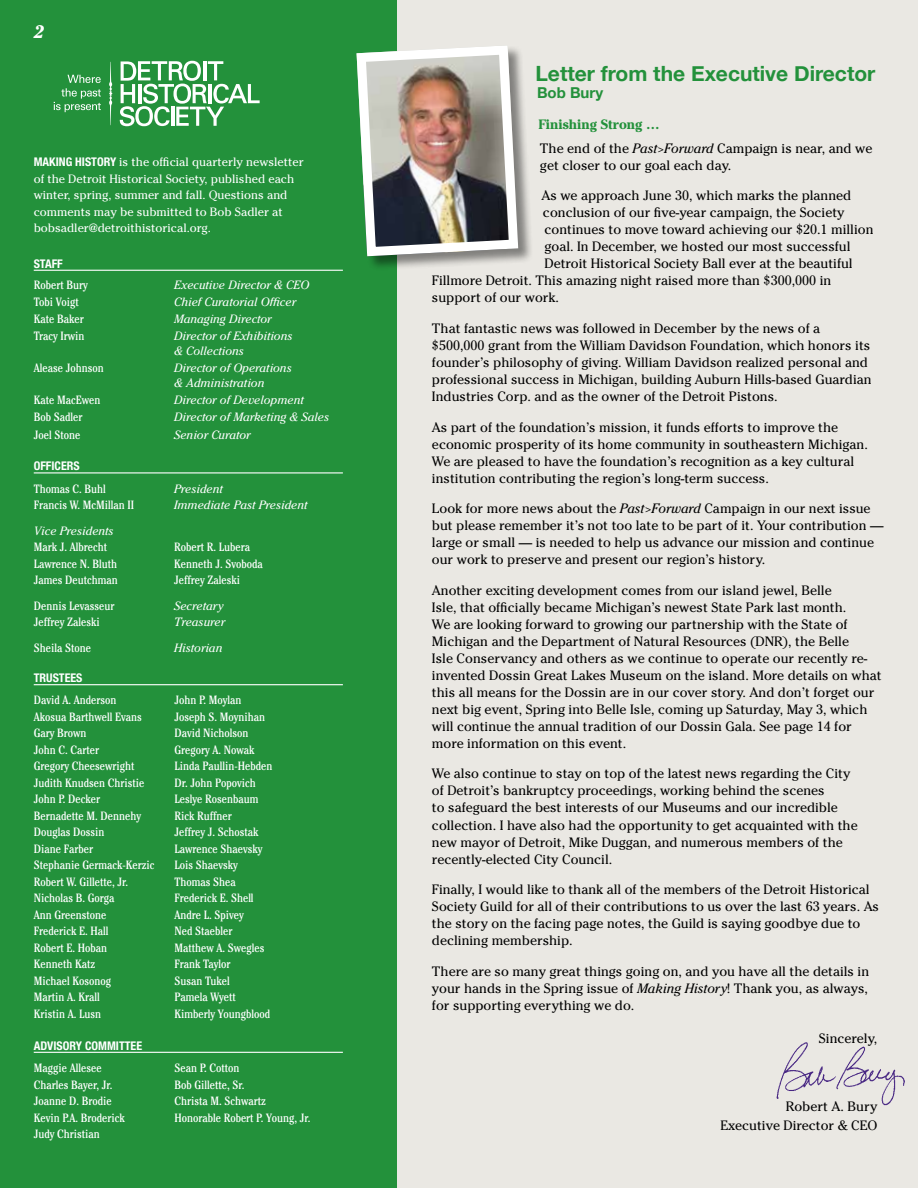
<style>
.page{position:relative;width:918px;height:1188px;background:#eae8e3}
.page>*{position:absolute;margin:0;border:0;box-sizing:border-box;transform-origin:0 0}
.t1{font:700 21px "Helvetica Neue";color:#23913b}
.t2{font:italic 700 18px "Cheltenham Std";color:#fff}
.t3{font:700 15px "Helvetica Neue";color:#23913b}
.t4{font:13.5px/17px "Cheltenham";color:#000}
.t5{font:700 13.5px "Cheltenham Std";color:#23913b}
.t6{font:condensed 12px/16.5px "Cheltenham Std";color:#fff}
.t7{font:italic 12px/15px "Cheltenham";color:#fff}
.t8{font:12px/16.5px "Cheltenham";color:#fff}
.t9{font:700 condensed 12px "Helvetica Neue";color:#fff}
.s1{font-family:"Helvetica Neue";font-weight:700;font-stretch:condensed}
.s2{font-style:italic}
</style>
<div class="page">
<div style="left:0;top:0;width:397px;height:1188px;background:#23913b"></div>
<img style="left:776px;top:1042px;width:129px;height:64px">
<svg style="left:120px;top:61px;width:140px;height:65px"></svg>
<svg style="left:109px;top:62px;width:3px;height:63px"></svg>
<svg style="left:54px;top:75px;width:47px;height:37px"></svg>
<div style="left:357px;top:46px;width:176px;height:225px;background:#000;opacity:.45"></div>
<img style="left:356px;top:46px;width:167px;height:215px">
<hr style="left:34px;top:270px;width:309px;height:1px;background:#fff">
<hr style="left:34px;top:472px;width:309px;height:1px;background:#fff">
<hr style="left:34px;top:684px;width:309px;height:1px;background:#fff">
<hr style="left:34px;top:1052px;width:309px;height:1px;background:#fff">
<h2 class="t2" style="left:34px;top:21px;width:12px">2</h2>
<p class="t8" style="left:34px;top:154px;width:272px"><span class="s1">MAKING HISTORY</span> is the official quarterly newsletter of the Detroit Historical Society, published each winter, spring, summer and fall. Questions and comments may be submitted to Bob Sadler at bobsadler@detroithistorical.org.</p>
<p class="t9" style="left:34px;top:256px;width:31px">STAFF</p>
<p class="t6" style="left:34px;top:276px;width:55px">Robert Bury</p>
<p class="t7" style="left:174px;top:277px;width:137px">Executive Director &amp; CEO</p>
<p class="t6" style="left:34px;top:293px;width:47px">Tobi Voigt</p>
<p class="t7" style="left:174px;top:294px;width:123px">Chief Curatorial Officer</p>
<p class="t6" style="left:34px;top:310px;width:51px">Kate Baker</p>
<p class="t7" style="left:174px;top:311px;width:99px">Managing Director</p>
<p class="t6" style="left:34px;top:327px;width:52px">Tracy Irwin</p>
<p class="t7" style="left:174px;top:328px;width:120px">Director of Exhibitions &amp; Collections</p>
<p class="t6" style="left:34px;top:360px;width:71px">Alease Johnson</p>
<p class="t7" style="left:174px;top:360px;width:119px">Director of Operations &amp; Administration</p>
<p class="t6" style="left:34px;top:392px;width:68px">Kate MacEwen</p>
<p class="t7" style="left:174px;top:393px;width:131px">Director of Development</p>
<p class="t6" style="left:34px;top:409px;width:50px">Bob Sadler</p>
<p class="t7" style="left:174px;top:410px;width:157px">Director of Marketing &amp; Sales</p>
<p class="t6" style="left:34px;top:426px;width:48px">Joel Stone</p>
<p class="t7" style="left:174px;top:427px;width:78px">Senior Curator</p>
<p class="t9" style="left:34px;top:459px;width:47px">OFFICERS</p>
<p class="t6" style="left:34px;top:480px;width:73px">Thomas C. Buhl</p>
<p class="t7" style="left:174px;top:481px;width:50px">President</p>
<p class="t6" style="left:34px;top:497px;width:102px">Francis W. McMillan II</p>
<p class="t7" style="left:174px;top:497px;width:135px">Immediate Past President</p>
<p class="t7" style="left:34px;top:523px;width:81px">Vice Presidents</p>
<p class="t6" style="left:34px;top:539px;width:75px">Mark J. Albrecht</p>
<p class="t6" style="left:174px;top:539px;width:77px">Robert R. Lubera</p>
<p class="t6" style="left:34px;top:555px;width:85px">Lawrence N. Bluth</p>
<p class="t6" style="left:174px;top:555px;width:90px">Kenneth J. Svoboda</p>
<p class="t6" style="left:34px;top:572px;width:85px">James Deutchman</p>
<p class="t6" style="left:174px;top:572px;width:67px">Jeffrey Zaleski</p>
<p class="t6" style="left:34px;top:597px;width:82px">Dennis Levasseur</p>
<p class="t7" style="left:174px;top:598px;width:51px">Secretary</p>
<p class="t6" style="left:34px;top:614px;width:67px">Jeffrey Zaleski</p>
<p class="t7" style="left:174px;top:614px;width:52px">Treasurer</p>
<p class="t6" style="left:34px;top:639px;width:59px">Sheila Stone</p>
<p class="t7" style="left:174px;top:640px;width:50px">Historian</p>
<p class="t9" style="left:34px;top:670px;width:50px">TRUSTEES</p>
<p class="t6" style="left:34px;top:692px;width:122px">David A. Anderson<br>Akosua Barthwell Evans<br>Gary Brown<br>John C. Carter<br>Gregory Cheesewright<br>Judith Knudsen Christie<br>John P. Decker<br>Bernadette M. Dennehy<br>Douglas Dossin<br>Diane Farber<br>Stephanie Germack-Kerzic<br>Robert W. Gillette, Jr.<br>Nicholas B. Gorga<br>Ann Greenstone<br>Frederick E. Hall<br>Robert E. Hoban<br>Kenneth Katz<br>Michael Kosonog<br>Martin A. Krall<br>Kristin A. Lusn</p>
<p class="t6" style="left:174px;top:692px;width:99px">John P. Moylan<br>Joseph S. Moynihan<br>David Nicholson<br>Gregory A. Nowak<br>Linda Paullin-Hebden<br>Dr. John Popovich<br>Leslye Rosenbaum<br>Rick Ruffner<br>Jeffrey J. Schostak<br>Lawrence Shaevsky<br>Lois Shaevsky<br>Thomas Shea<br>Frederick E. Shell<br>Andre L. Spivey<br>Ned Staebler<br>Matthew A. Swegles<br>Frank Taylor<br>Susan Tukel<br>Pamela Wyett<br>Kimberly Youngblood</p>
<p class="t9" style="left:34px;top:1038px;width:27px">ADVISORY</p>
<p class="t9" style="left:85px;top:1038px;width:14px">COMMITTEE</p>
<p class="t6" style="left:34px;top:1060px;width:93px">Maggie Allesee<br>Charles Bayer, Jr.<br>Joanne D. Brodie<br>Kevin P.A. Broderick<br>Judy Christian</p>
<p class="t6" style="left:174px;top:1059px;width:138px">Sean P. Cotton<br>Bob Gillette, Sr.<br>Christa M. Schwartz<br>Honorable Robert P. Young, Jr.</p>
<h1 class="t1" style="left:536px;top:55px;width:341px">Letter from the Executive Director</h1>
<p class="t3" style="left:537px;top:79px;width:68px">Bob Bury</p>
<p class="t5" style="left:538px;top:116px;width:123px">Finishing Strong …</p>
<p class="t4" style="left:540px;top:139px;width:334px">The end of the <span class="s2">Past&gt;Forward</span> Campaign is near, and we get closer to our goal each day.</p>
<p class="t4" style="left:541px;top:187px;width:311px">As we approach June 30, which marks the planned</p>
<p class="t4" style="left:543px;top:204px;width:303px">conclusion of our five-year campaign, the Society</p>
<p class="t4" style="left:544px;top:221px;width:331px">continues to move toward achieving our $20.1 million</p>
<p class="t4" style="left:544px;top:238px;width:307px">goal. In December, we hosted our most successful</p>
<p class="t4" style="left:544px;top:255px;width:310px">Detroit Historical Society Ball ever at the beautiful</p>
<p class="t4" style="left:432px;top:272px;width:401px">Fillmore Detroit. This amazing night raised more than $300,000 in</p>
<p class="t4" style="left:432px;top:289px;width:129px">support of our work.</p>
<p class="t4" style="left:432px;top:320px;width:441px">That fantastic news was followed in December by the news of a $500,000 grant from the William Davidson Foundation, which honors its founder’s philosophy of giving. William Davidson realized personal and professional success in Michigan, building Auburn Hills-based Guardian Industries Corp. and as the owner of the Detroit Pistons.</p>
<p class="t4" style="left:432px;top:418px;width:437px">As part of the foundation’s mission, it funds efforts to improve the economic prosperity of its home community in southeastern Michigan.<br>We are pleased to have the foundation’s recognition as a key cultural institution contributing the region’s long-term success.</p>
<p class="t4" style="left:432px;top:500px;width:453px">Look for more news about the <span class="s2">Past&gt;Forward</span> Campaign in our next issue but please remember it’s not too late to be part of it. Your contribution — large or small — is needed to help us advance our mission and continue our work to preserve and present our region’s history.</p>
<p class="t4" style="left:432px;top:581px;width:451px">Another exciting development comes from our island jewel, Belle<br>Isle, that officially became Michigan’s newest State Park last month.<br>We are looking forward to growing our partnership with the State of Michigan and the Department of Natural Resources (DNR), the Belle<br>Isle Conservancy and others as we continue to operate our recently re&shy;invented Dossin Great Lakes Museum on the island. More details on what this all means for the Dossin are in our cover story. And don’t forget our next big event, Spring into Belle Isle, coming up Saturday, May 3, which will continue the annual tradition of our Dossin Gala. See page 14 for more information on this event.</p>
<p class="t4" style="left:432px;top:765px;width:427px">We also continue to stay on top of the latest news regarding the City of Detroit’s bankruptcy proceedings, working behind the scenes<br>to safeguard the best interests of our Museums and our incredible collection. I have also had the opportunity to get acquainted with the new mayor of Detroit, Mike Duggan, and numerous members of the recently-elected City Council.</p>
<p class="t4" style="left:432px;top:881px;width:449px">Finally, I would like to thank all of the members of the Detroit Historical Society Guild for all of their contributions to us over the last 63 years. As the story on the facing page notes, the Guild is saying goodbye due to declining membership.</p>
<p class="t4" style="left:432px;top:962px;width:439px;text-align:justify">There are so many great things going on, and you have all the details in your hands in the Spring issue of <span class="s2">Making History</span>! Thank you, as always, for supporting everything we do.</p>
<p class="t4" style="left:819px;top:1029px;width:60px">Sincerely,</p>
<p class="t4" style="left:720px;top:1096px;width:159px;line-height:19.5px;text-align:right">Robert A. Bury<br>Executive Director &amp; CEO</p>
</div>
